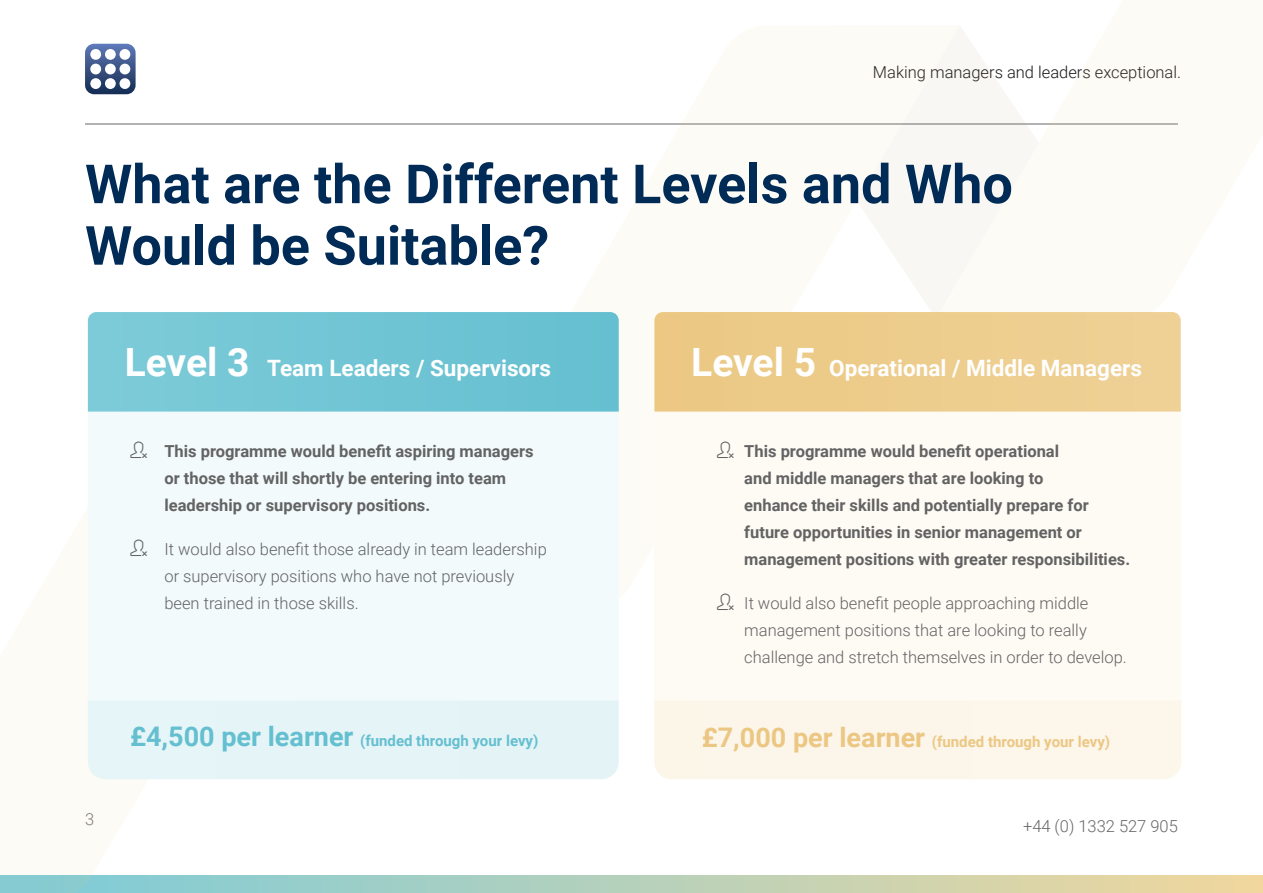
<style>
.page{position:relative;width:1263px;height:893px;background:#fff}
.page>*{position:absolute;margin:0;border:0;box-sizing:border-box;transform-origin:0 0}
.Section_Heading{font:700 54px/61.5px "Roboto";color:#002b56}
.Section_Subtitle{font:700 22.5px "Roboto";color:#fff}
.t1{font:700 16.5px/27px "Roboto";color:#636363}
.t2{font:300 16.5px/27px "Roboto";color:#636363}
.t3{font:300 16.5px "Roboto";color:#191919}
.t4{font:300 16.5px "Roboto";color:#676767}
.t5{font:700 15px "Roboto";color:#64bfd0}
.t6{font:700 15px "Roboto";color:#ecc783}
.s1{font-size:39px}
.s2{font-size:27px}
</style>
<div class="page">
<hr style="left:85px;top:124px;width:1093px;height:1px;background:#676767">
<svg style="left:85px;top:44px;width:51px;height:50px"></svg>
<svg style="left:420px;top:876px;width:843px;height:17px;background:#c9d2b0"></svg>
<svg style="left:0;top:320px;width:420px;height:573px"></svg>
<svg style="left:395px;top:67px;width:541px;height:245px"></svg>
<svg style="left:936px;top:26px;width:242px;height:286px;fill:#fdfbf5"></svg>
<div style="left:88px;top:390px;width:531px;height:389px;background:#f2fafb;border-radius:18px"></div>
<div style="left:654px;top:390px;width:527px;height:389px;background:#fefbf5;border-radius:18px"></div>
<svg style="left:88px;top:312px;width:531px;height:100px;background:#71c5d4"></svg>
<div style="left:88px;top:701px;width:530px;height:78px;background:#e5f4f7"></div>
<div style="left:655px;top:701px;width:526px;height:78px;background:#fcf6ea"></div>
<svg style="left:654px;top:312px;width:527px;height:100px;background:#edcc8d"></svg>
<p class="t3" style="left:873px;top:60px;width:310px">Making managers and leaders exceptional.</p>
<p class="Section_Heading" style="left:85px;top:151px;width:929px">What are the Different Levels and Who<br>Would be Suitable?</p>
<p class="Section_Subtitle" style="left:125px;top:352px;width:428px"><span class="s1">Level 3</span> Team Leaders / Supervisors</p>
<p class="Section_Subtitle" style="left:691px;top:352px;width:452px"><span class="s1">Level 5</span> Operational / Middle Managers</p>
<p class="t1" style="left:164px;top:437px;width:371px">This programme would benefit aspiring managers or those that will shortly be entering into team leadership or supervisory positions.</p>
<p class="t2" style="left:164px;top:535px;width:384px">It would also benefit those already in team leadership or supervisory positions who have not previously been trained in those skills.</p>
<p class="t1" style="left:744px;top:437px;width:387px">This programme would benefit operational<br>and middle managers that are looking to<br>enhance their skills and potentially prepare for future opportunities in senior management or management positions with greater responsibilities.</p>
<p class="t2" style="left:744px;top:589px;width:384px">It would also benefit people approaching middle management positions that are looking to really challenge and stretch themselves in order to develop.</p>
<p class="t3" style="left:85px;top:808px;width:11px">3</p>
<p class="t5" style="left:130px;top:730px;width:410px"><span class="s2">£4,500 per learner</span> (funded through your levy)</p>
<p class="t6" style="left:702px;top:731px;width:410px"><span class="s2">£7,000 per learner</span> (funded through your levy)</p>
<p class="t4" style="left:1023px;top:814px;width:156px">+44 (0) 1332 527 905</p>
</div>
